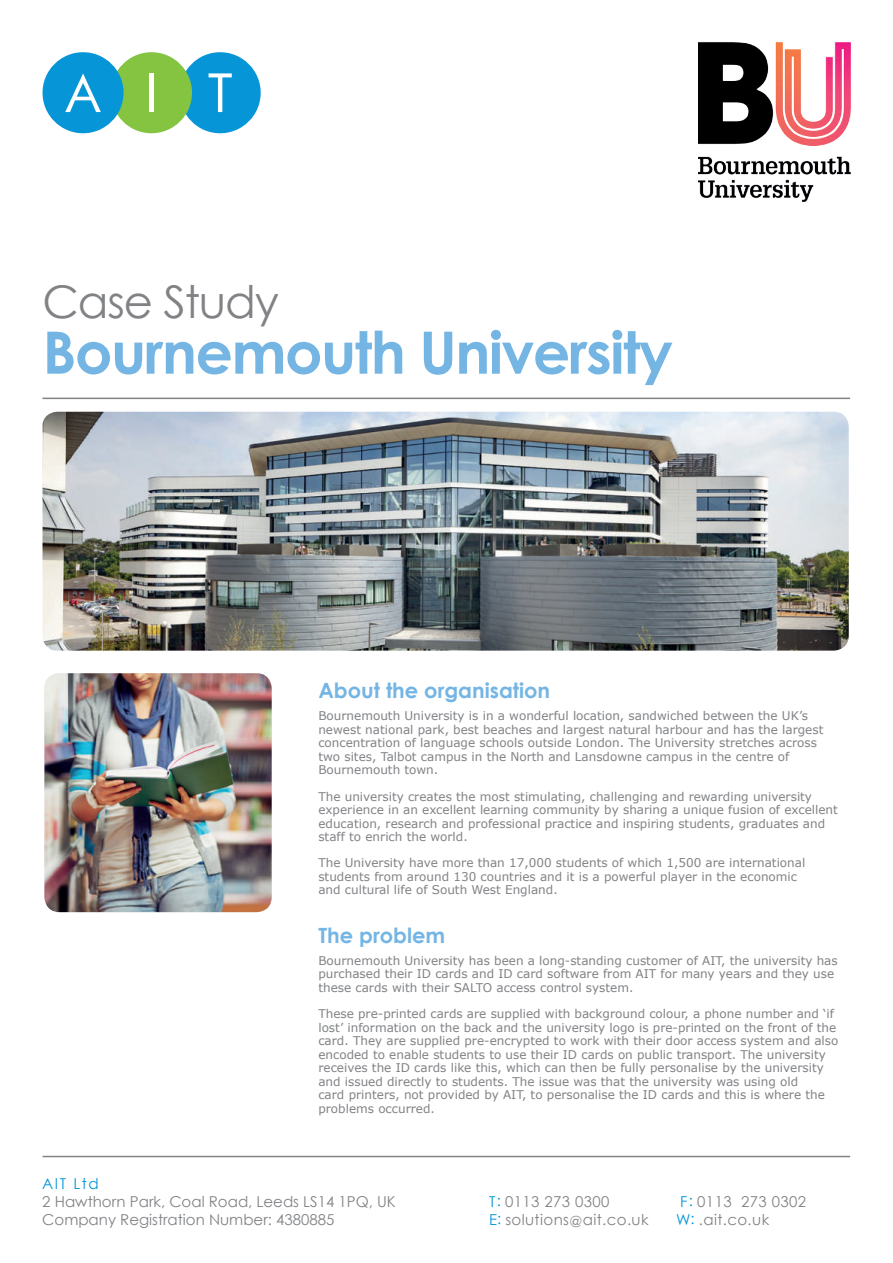
<style>
.page{position:relative;width:893px;height:1263px;background:#fff}
.page>*{position:absolute;margin:0;border:0;box-sizing:border-box;transform-origin:0 0}
.t1{font:700 58.5px "Century Gothic";letter-spacing:-.025em;color:#74b5e4}
.t2{font:45px "Century Gothic";letter-spacing:-.025em;color:#808285}
.t3{font:700 21px "Century Gothic";color:#74b5e4}
.t4{font:15px/18px "Century Gothic";color:#808285}
.t5{font:15px "Century Gothic";letter-spacing:.025em;color:#808285}
.t6{font:15px "Century Gothic";letter-spacing:.1em;color:#0696d7}
.t7{font:12px/13.5px "Verdana";color:#808285}
.s1{color:#0696d7}
</style>
<div class="page">
<hr style="left:43px;top:398px;width:807px;height:1px;background:#808285">
<hr style="left:43px;top:1156px;width:807px;height:1px;background:#808285">
<img style="left:43px;top:412px;width:806px;height:239px">
<div style="left:180px;top:52px;width:81px;height:81px;background:#0696d7;border-radius:50%"></div>
<div style="left:111px;top:52px;width:81px;height:81px;background:#84c440;border-radius:50%"></div>
<div style="left:149px;top:73px;width:5px;height:39px;background:#fff"></div>
<svg style="left:209px;top:73px;width:23px;height:39px"></svg>
<div style="left:43px;top:52px;width:81px;height:81px;background:#0696d7;border-radius:50%"></div>
<svg style="left:65px;top:73px;width:36px;height:39px"></svg>
<img style="left:44px;top:673px;width:228px;height:239px">
<img style="left:698px;top:42px;width:153px;height:160px">
<h2 class="t2" style="left:43px;top:274px;width:238px">Case Study</h2>
<h1 class="t1" style="left:43px;top:316px;width:632px">Bournemouth University</h1>
<h3 class="t3" style="left:318px;top:677px;width:233px">About the organisation</h3>
<p class="t7" style="left:318px;top:709px;width:506px">Bournemouth University is in a wonderful location, sandwiched between the UK’s newest national park, best beaches and largest natural harbour and has the largest concentration of language schools outside London. The University stretches across two sites, Talbot campus in the North and Lansdowne campus in the centre of Bournemouth town.</p>
<p class="t7" style="left:318px;top:789px;width:521px">The university creates the most stimulating, challenging and rewarding university experience in an excellent learning community by sharing a unique fusion of excellent education, research and professional practice and inspiring students, graduates and staff to enrich the world.</p>
<p class="t7" style="left:318px;top:856px;width:488px">The University have more than 17,000 students of which 1,500 are international students from around 130 countries and it is a powerful player in the economic and cultural life of South West England.</p>
<h3 class="t3" style="left:318px;top:922px;width:128px">The problem</h3>
<p class="t7" style="left:318px;top:953px;width:521px">Bournemouth University has been a long-standing customer of AIT, the university has purchased their ID cards and ID card software from AIT for many years and they use these cards with their SALTO access control system.</p>
<p class="t7" style="left:318px;top:1007px;width:522px">These pre-printed cards are supplied with background colour, a phone number and ‘if lost’ information on the back and the university logo is pre-printed on the front of the card. They are supplied pre-encrypted to work with their door access system and also encoded to enable students to use their ID cards on public transport. The university receives the ID cards like this, which can then be fully personalise by the university and issued directly to students. The issue was that the university was using old<br>card printers, not provided by AIT, to personalise the ID cards and this is where the problems occurred.</p>
<p class="t6" style="left:42px;top:1175px;width:58px">AIT Ltd</p>
<p class="t4" style="left:42px;top:1192px;width:355px">2 Hawthorn Park, Coal Road, Leeds LS14 1PQ, UK<br>Company Registration Number: 4380885</p>
<p class="t5" style="left:489px;top:1192px;width:122px"><span class="s1">T:</span> 0113 273 0300</p>
<p class="t5" style="left:680px;top:1192px;width:127px"><span class="s1">F:</span> 0113 273 0302</p>
<p class="t5" style="left:489px;top:1210px;width:161px"><span class="s1">E:</span> solutions@ait.co.uk</p>
<p class="t4" style="left:676px;top:1210px;width:95px"><span class="s1">W:</span> .ait.co.uk</p>
</div>
